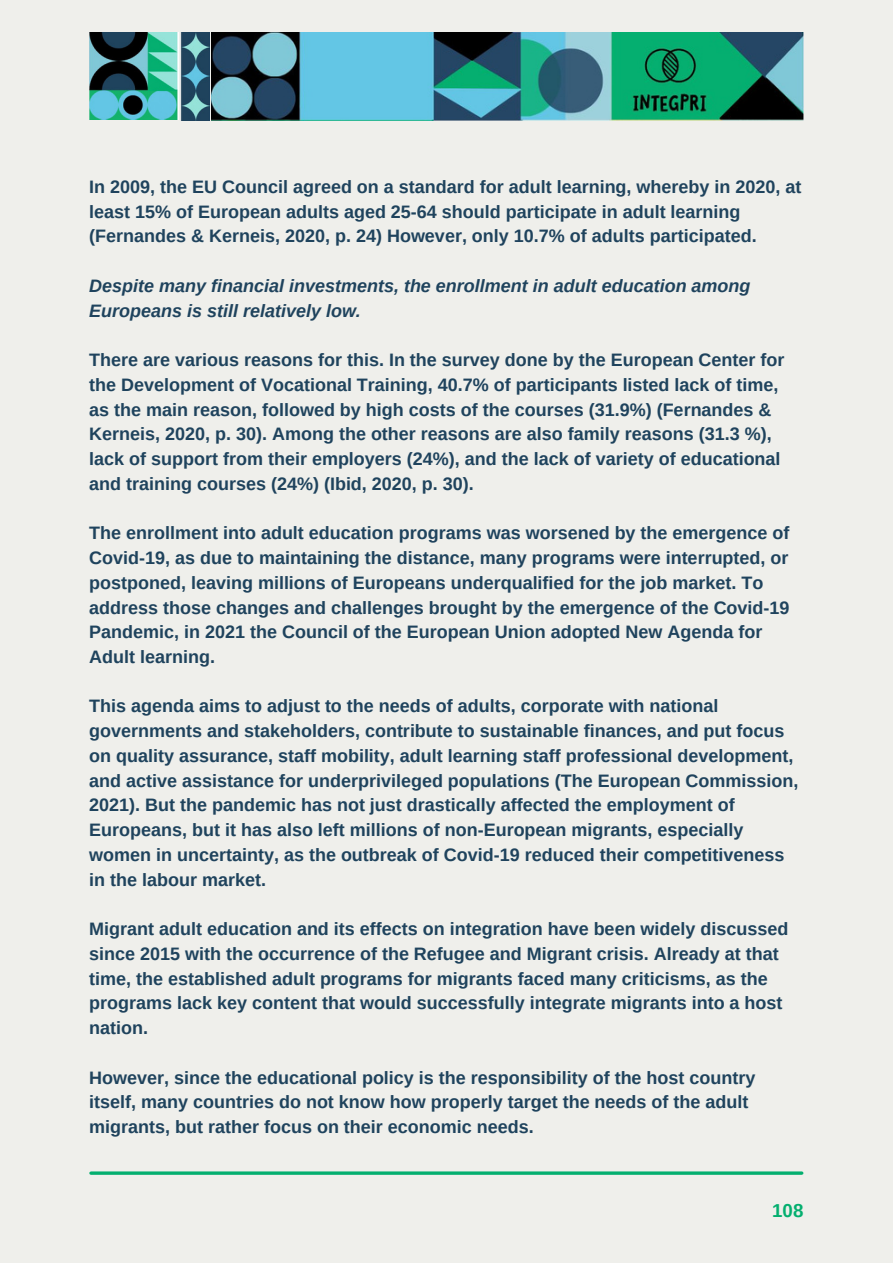
<style>
.page{position:relative;width:893px;height:1264px;background:#fff}
.page>*{position:absolute;margin:0;border:0;box-sizing:border-box;transform-origin:0 0}
.t1{font:700 18.75px "Arimo";color:#04af6f}
.t2{font:700 18px/24.8px "Arimo";color:#1f435d}
.t3{font:italic 700 18px/24.8px "Arimo";color:#1f435d}
</style>
<div class="page">
<div style="left:0;top:0;width:892px;height:1262px;background:#efefeb"></div>
<hr style="left:91px;top:1171px;width:710px;height:3px;background:#04af6f">
<img style="left:212px;top:32px;width:591px;height:89px">
<img style="left:89px;top:32px;width:89px;height:88px">
<img style="left:180px;top:33px;width:30px;height:87px">
<p class="t2" style="left:89px;top:174px;width:713px">In 2009, the EU Council agreed on a standard for adult learning, whereby in 2020, at least 15% of European adults aged 25-64 should participate in adult learning (Fernandes &amp; Kerneis, 2020, p. 24) However, only 10.7% of adults participated.</p>
<p class="t3" style="left:89px;top:273px;width:662px">Despite many financial investments, the enrollment in adult education among<br>Europeans is still relatively low.</p>
<p class="t2" style="left:89px;top:347px;width:696px">There are various reasons for this. In the survey done by the European Center for the Development of Vocational Training, 40.7% of participants listed lack of time, as the main reason, followed by high costs of the courses (31.9%) (Fernandes &amp; Kerneis, 2020, p. 30). Among the other reasons are also family reasons (31.3 %), lack of support from their employers (24%), and the lack of variety of educational and training courses (24%) (Ibid, 2020, p. 30).</p>
<p class="t2" style="left:89px;top:520px;width:701px">The enrollment into adult education programs was worsened by the emergence of Covid-19, as due to maintaining the distance, many programs were interrupted, or postponed, leaving millions of Europeans underqualified for the job market. To address those changes and challenges brought by the emergence of the Covid-19<br>Pandemic, in 2021 the Council of the European Union adopted New Agenda for Adult learning.</p>
<p class="t2" style="left:89px;top:694px;width:710px">This agenda aims to adjust to the needs of adults, corporate with national governments and stakeholders, contribute to sustainable finances, and put focus on quality assurance, staff mobility, adult learning staff professional development, and active assistance for underprivileged populations (The European Commission, 2021). But the pandemic has not just drastically affected the employment of Europeans, but it has also left millions of non-European migrants, especially women in uncertainty, as the outbreak of Covid-19 reduced their competitiveness in the labour market.</p>
<p class="t2" style="left:89px;top:916px;width:700px">Migrant adult education and its effects on integration have been widely discussed since 2015 with the occurrence of the Refugee and Migrant crisis. Already at that time, the established adult programs for migrants faced many criticisms, as the programs lack key content that would successfully integrate migrants into a host nation.</p>
<p class="t2" style="left:89px;top:1064px;width:667px">However, since the educational policy is the responsibility of the host country itself, many countries do not know how properly target the needs of the adult migrants, but rather focus on their economic needs.</p>
<p class="t1" style="left:772px;top:1200px;width:33px">108</p>
</div>
